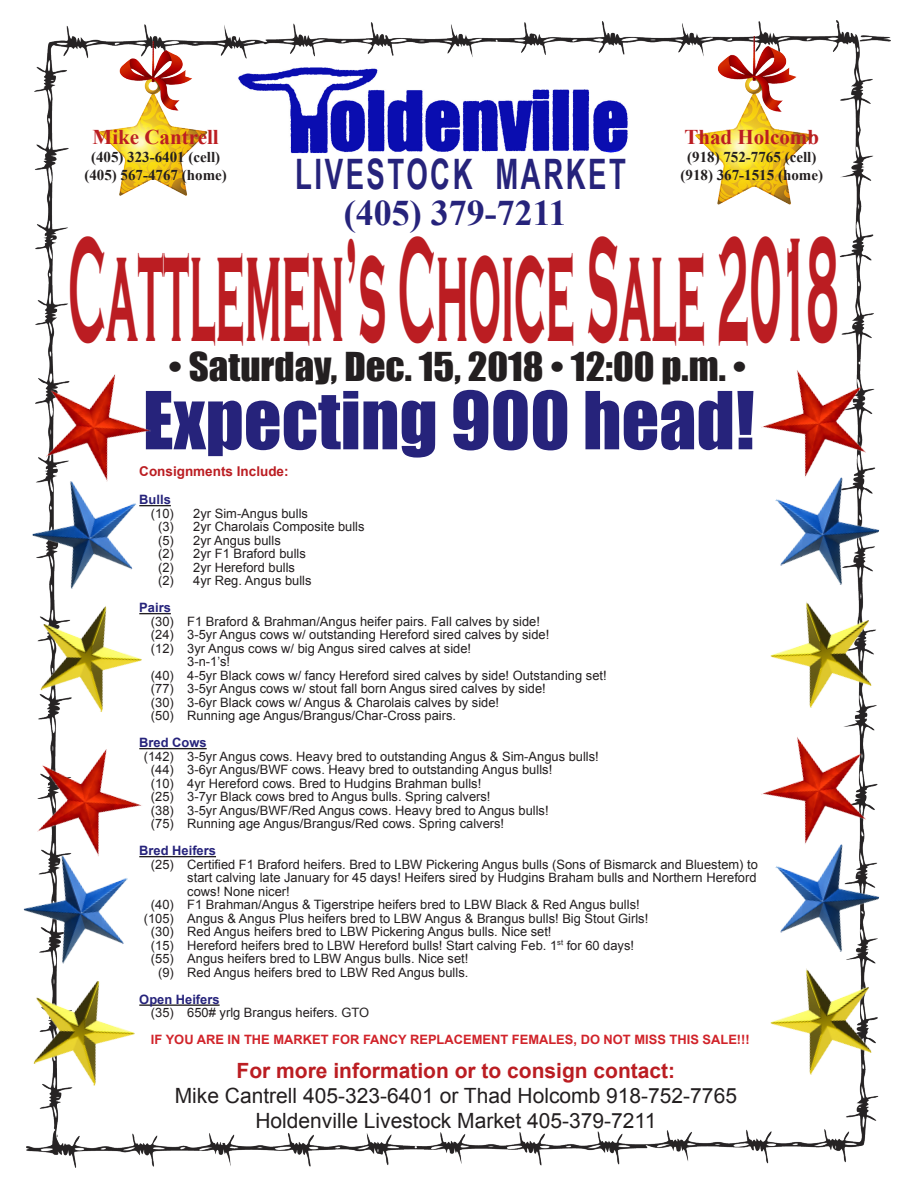
<style>
.page{position:relative;width:918px;height:1188px;background:#fff}
.page>*{position:absolute;margin:0;border:0;box-sizing:border-box;transform-origin:0 0}
.t1{font:700 152.25px "Copperplate Gothic";color:#bb1d22;scale:.3 1}
.t2{font:73.8px "Impact";color:#26237b}
.t3{font:700 42px "Arial Narrow";letter-spacing:.075em;color:#26237b;scale:.8 1}
.t4{font:36.6px "Impact";color:#231f20;scale:1.06 1}
.t5{font:700 36px "Times New Roman";color:#26237b}
.t6{font:21px "Arial";color:#231f20}
.t7{font:700 21px "Arial";color:#bb1d22}
.t8{font:700 21px "Times New Roman";color:#bb1d22}
.t9{font:700 15px "Times New Roman";color:#231f20}
.t10{font:700 13.5px "Arial";color:#bb1d22}
.t11{font:12.9px/13.5px "Arial";color:#231f20;text-align:justify}
.t12{font:700 12.9px "Arial";color:#d1232a}
.t13{font:700 12.9px "Arial";color:#26237b}
</style>
<div class="page">
<img style="left:27px;top:20px;width:864px;height:1147px">
<img style="left:27px;top:490px;width:128px;height:98px">
<img style="left:27px;top:354px;width:139px;height:136px">
<img style="left:27px;top:588px;width:130px;height:132px">
<img style="left:95px;top:41px;width:117px;height:156px">
<img style="left:690px;top:37px;width:128px;height:170px">
<img style="left:238px;top:62px;width:392px;height:93px">
<hr style="left:139px;top:505px;width:32px;height:1px;background:#231f20">
<hr style="left:139px;top:613px;width:32px;height:1px;background:#231f20">
<hr style="left:139px;top:748px;width:68px;height:1px;background:#231f20">
<hr style="left:139px;top:856px;width:77px;height:1px;background:#231f20">
<hr style="left:139px;top:1004px;width:81px;height:2px;background:#231f20">
<img style="left:23px;top:865px;width:123px;height:98px">
<img style="left:27px;top:729px;width:130px;height:136px">
<img style="left:27px;top:963px;width:121px;height:130px">
<img style="left:757px;top:460px;width:134px;height:124px">
<img style="left:746px;top:350px;width:139px;height:136px">
<img style="left:755px;top:584px;width:136px;height:132px">
<img style="left:757px;top:827px;width:134px;height:123px">
<img style="left:746px;top:717px;width:139px;height:136px">
<img style="left:755px;top:950px;width:136px;height:132px">
<p class="t8" style="left:93px;top:122px;width:128px">Mike Cantrell</p>
<p class="t9" style="left:91px;top:146px;width:131px">(405) 323-6401 (cell)</p>
<p class="t9" style="left:84px;top:164px;width:144px">(405) 567-4767 (home)</p>
<p class="t3" style="left:295px;top:150px;width:415px">LIVESTOCK MARKET</p>
<p class="t5" style="left:344px;top:188px;width:224px">(405) 379-7211</p>
<p class="t8" style="left:684px;top:122px;width:136px">Thad Holcomb</p>
<p class="t9" style="left:687px;top:146px;width:131px">(918) 752-7765 (cell)</p>
<p class="t9" style="left:681px;top:164px;width:144px">(918) 367-1515 (home)</p>
<p class="t1" style="left:68px;top:207px;width:2571px">Cattlemen’s Choice Sale 2018</p>
<p class="t4" style="left:169px;top:344px;width:546px">• Saturday, Dec. 15, 2018 • 12:00 p.m. •</p>
<p class="t2" style="left:143px;top:375px;width:613px">Expecting 900 head!</p>
<p class="t10" style="left:139px;top:463px;width:151px">Consignments Include:</p>
<p class="t13" style="left:139px;top:491px;width:33px">Bulls</p>
<p class="t11" style="left:151px;top:507px;width:24px">(10)</p>
<p class="t11" style="left:193px;top:507px;width:116px">2yr Sim-Angus bulls</p>
<p class="t11" style="left:158px;top:520px;width:17px">(3)</p>
<p class="t11" style="left:193px;top:520px;width:173px">2yr Charolais Composite bulls</p>
<p class="t11" style="left:158px;top:534px;width:17px">(5)</p>
<p class="t11" style="left:193px;top:534px;width:89px">2yr Angus bulls</p>
<p class="t11" style="left:158px;top:547px;width:17px">(2)</p>
<p class="t11" style="left:193px;top:547px;width:114px">2yr F1 Braford bulls</p>
<p class="t11" style="left:158px;top:561px;width:17px">(2)</p>
<p class="t11" style="left:193px;top:561px;width:103px">2yr Hereford bulls</p>
<p class="t11" style="left:158px;top:574px;width:155px">(2) 4yr Reg. Angus bulls</p>
<p class="t13" style="left:139px;top:599px;width:33px">Pairs</p>
<p class="t11" style="left:151px;top:615px;width:391px">(30) F1 Braford &amp; Brahman/Angus heifer pairs. Fall calves by side!</p>
<p class="t11" style="left:151px;top:628px;width:400px">(24) 3-5yr Angus cows w/ outstanding Hereford sired calves by side!</p>
<p class="t11" style="left:151px;top:642px;width:322px">(12) 3yr Angus cows w/ big Angus sired calves at side!</p>
<p class="t11" style="left:187px;top:655px;width:44px">3-n-1’s!</p>
<p class="t11" style="left:151px;top:669px;width:457px">(40) 4-5yr Black cows w/ fancy Hereford sired calves by side! Outstanding set!</p>
<p class="t11" style="left:151px;top:682px;width:396px">(77) 3-5yr Angus cows w/ stout fall born Angus sired calves by side!</p>
<p class="t11" style="left:151px;top:696px;width:350px">(30) 3-6yr Black cows w/ Angus &amp; Charolais calves by side!</p>
<p class="t11" style="left:151px;top:709px;width:307px">(50) Running age Angus/Brangus/Char-Cross pairs.</p>
<p class="t13" style="left:139px;top:734px;width:69px">Bred Cows</p>
<p class="t11" style="left:144px;top:750px;width:457px">(142) 3-5yr Angus cows. Heavy bred to outstanding Angus &amp; Sim-Angus bulls!</p>
<p class="t11" style="left:151px;top:763px;width:403px">(44) 3-6yr Angus/BWF cows. Heavy bred to outstanding Angus bulls!</p>
<p class="t11" style="left:151px;top:777px;width:332px">(10) 4yr Hereford cows. Bred to Hudgins Brahman bulls!</p>
<p class="t11" style="left:151px;top:790px;width:341px">(25) 3-7yr Black cows bred to Angus bulls. Spring calvers!</p>
<p class="t11" style="left:151px;top:804px;width:399px">(38) 3-5yr Angus/BWF/Red Angus cows. Heavy bred to Angus bulls!</p>
<p class="t11" style="left:151px;top:817px;width:355px">(75) Running age Angus/Brangus/Red cows. Spring calvers!</p>
<p class="t13" style="left:139px;top:842px;width:78px">Bred Heifers</p>
<p class="t11" style="left:187px;top:858px;width:572px;text-indent:-36px">(25) Certified F1 Braford heifers. Bred to LBW Pickering Angus bulls (Sons of Bismarck and Bluestem) to start calving late January for 45 days! Heifers sired by Hudgins Braham bulls and Northern Hereford cows! None nicer!</p>
<p class="t11" style="left:151px;top:898px;width:490px">(40) F1 Brahman/Angus &amp; Tigerstripe heifers bred to LBW Black &amp; Red Angus bulls!</p>
<p class="t11" style="left:144px;top:912px;width:506px">(105) Angus &amp; Angus Plus heifers bred to LBW Angus &amp; Brangus bulls! Big Stout Girls!</p>
<p class="t11" style="left:151px;top:925px;width:402px">(30) Red Angus heifers bred to LBW Pickering Angus bulls. Nice set!</p>
<p class="t11" style="left:151px;top:939px;width:485px">(15) Hereford heifers bred to LBW Hereford bulls! Start calving Feb. 1<sup>st</sup> for 60 days!</p>
<p class="t11" style="left:151px;top:952px;width:319px">(55) Angus heifers bred to LBW Angus bulls. Nice set!</p>
<p class="t11" style="left:158px;top:966px;width:312px">(9) Red Angus heifers bred to LBW Red Angus bulls.</p>
<p class="t13" style="left:139px;top:991px;width:82px">Open Heifers</p>
<p class="t11" style="left:151px;top:1006px;width:220px">(35) 650# yrlg Brangus heifers. GTO</p>
<p class="t12" style="left:151px;top:1031px;width:600px">IF YOU ARE IN THE MARKET FOR FANCY REPLACEMENT FEMALES, DO NOT MISS THIS SALE!!!</p>
<p class="t7" style="left:237px;top:1057px;width:440px">For more information or to consign contact:</p>
<p class="t6" style="left:175px;top:1082px;width:564px">Mike Cantrell 405-323-6401 or Thad Holcomb 918-752-7765</p>
<p class="t6" style="left:255px;top:1107px;width:403px">Holdenville Livestock Market 405-379-7211</p>
</div>
